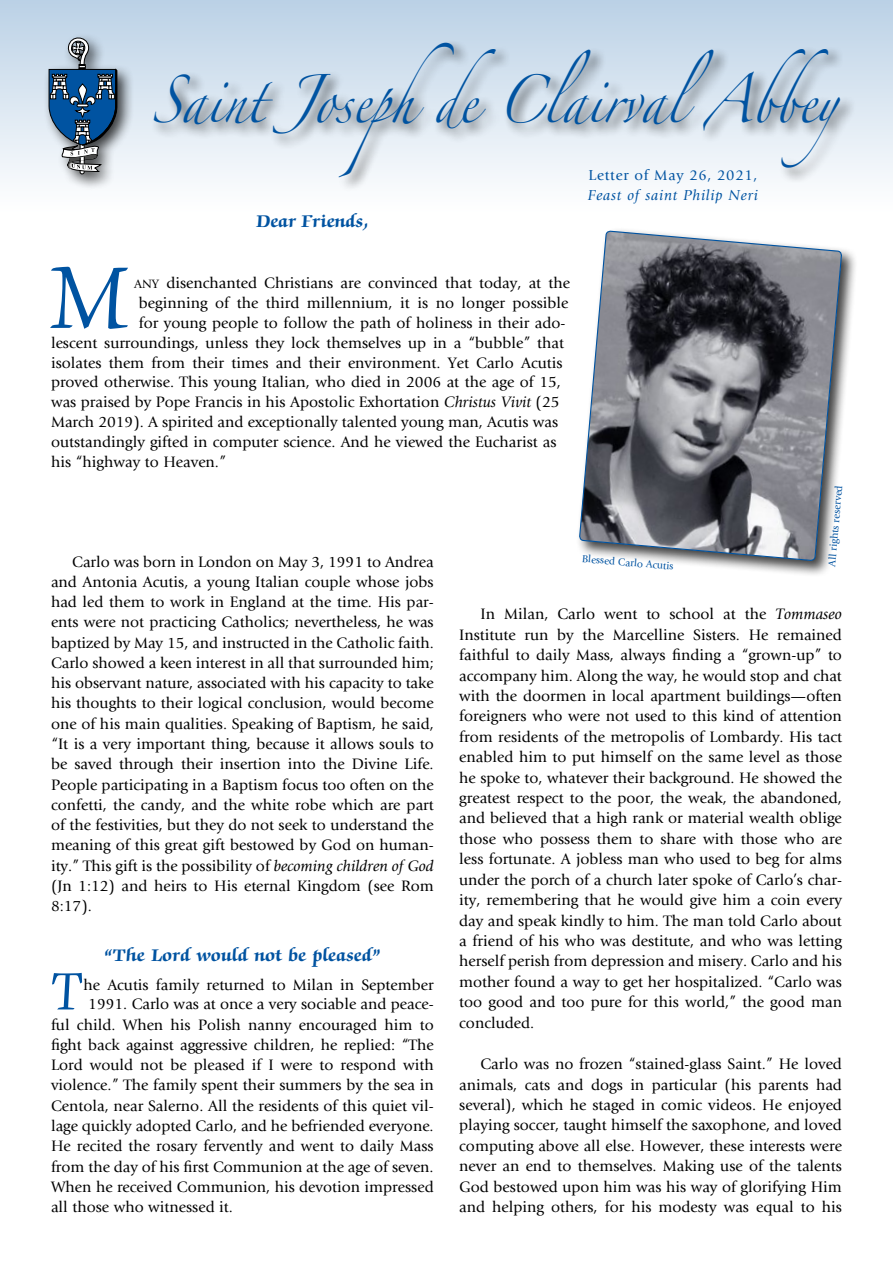
<style>
.page{position:relative;width:893px;height:1263px;background:#fff}
.page>*{position:absolute;margin:0;border:0;box-sizing:border-box;transform-origin:0 0}
.t1{font:101.4px "Zapf Chancery Std";color:#0053a1;scale:.91 1}
.t2{font:60.6px "Zapf Chancery Std";color:#0053a1;scale:.91 1}
.t3{font:43.2px "Zapfino";color:#0053a1;scale:.83 1}
.t4{font:700 19.5px "Zapf Chancery Std";letter-spacing:.015em;color:#0053a1}
.t5{font:15.75px/20.4px "Giovanni";color:#000;text-align:justify}
.t6{font:italic 15px "Giovanni";letter-spacing:.05em;color:#0053a1}
.t7{font:15px "Giovanni";letter-spacing:.05em;color:#0053a1}
.t8{font:10.5px "Giovanni";color:#0053a1}
.s1{font-family:"Giovanni Book SC800";font-size:12.6px}
.s2{font-style:italic}
</style>
<div class="page">
<div style="left:0;top:0;width:893px;height:213px;background:linear-gradient(to bottom,#bbd1e6,#fff)"></div>
<div style="left:151px;top:39px;width:705px;height:154px;background:#000;opacity:.75"></div>
<div style="left:43px;top:33px;width:91px;height:158px;background:#000;opacity:.75"></div>
<svg style="left:49px;top:38px;width:68px;height:136px"></svg>
<div style="left:576px;top:227px;width:282px;height:350px;background:#000;opacity:.75"></div>
<svg style="left:578px;top:230px;width:265px;height:332px"></svg>
<h3 class="t3" style="left:152px;top:82px;width:873px">Saint Josephde ClairvalAbbey</h3>
<p class="t7" style="left:588px;top:167px;width:170px">Letter of May 26, 2021,</p>
<p class="t6" style="left:588px;top:187px;width:172px">Feast of saint Philip Neri</p>
<p class="t4" style="left:256px;top:211px;width:114px">Dear Friends,</p>
<h1 class="t1" style="left:51px;top:245px;width:86px">M</h1>
<p class="t5" style="left:134px;top:273px;width:437px"><span class="s1">any</span> disenchanted Christians are convinced that today, at the</p>
<p class="t5" style="left:139px;top:293px;width:431px">beginning of the third millennium, it is no longer possible</p>
<p class="t5" style="left:139px;top:313px;width:428px">for young people to follow the path of holiness in their ado-</p>
<p class="t5" style="left:51px;top:333px;width:515px">lescent surroundings, unless they lock themselves up in a “bubble” that</p>
<p class="t5" style="left:51px;top:352px;width:513px">isolates them from their times and their environment. Yet Carlo Acutis</p>
<p class="t5" style="left:51px;top:372px;width:511px">proved otherwise. This young Italian, who died in 2006 at the age of 15,</p>
<p class="t5" style="left:51px;top:392px;width:510px">was praised by Pope Francis in his Apostolic Exhortation <span class="s2">Christus Vivit</span> (25</p>
<p class="t5" style="left:51px;top:412px;width:509px">March 2019). A spirited and exceptionally talented young man, Acutis was</p>
<p class="t5" style="left:51px;top:432px;width:507px">outstandingly gifted in computer science. And he viewed the Eucharist as</p>
<p class="t5" style="left:51px;top:451px;width:177px">his “highway to Heaven.”</p>
<p class="t5" style="left:51px;top:551px;width:384px;text-indent:21px">Carlo was born in London on May 3, 1991 to Andrea and Antonia Acutis, a young Italian couple whose jobs had led them to work in England at the time. His par&shy;ents were not practicing Catholics; nevertheless, he was baptized by May 15, and instructed in the Catholic faith.<br>Carlo showed a keen interest in all that surrounded him; his observant nature, associated with his capacity to take his thoughts to their logical conclusion, would become one of his main qualities. Speaking of Baptism, he said, “It is a very important thing, because it allows souls to be saved through their insertion into the Divine Life.<br>People participating in a Baptism focus too often on the confetti, the candy, and the white robe which are part of the festivities, but they do not seek to understand the meaning of this great gift bestowed by God on human&shy;ity.” This gift is the possibility of <span class="s2">becoming children of God </span>(Jn 1:12) and heirs to His eternal Kingdom (see Rom 8:17).</p>
<p class="t4" style="left:105px;top:945px;width:276px">“The Lord would not be pleased”</p>
<h2 class="t2" style="left:51px;top:960px;width:35px">T</h2>
<p class="t5" style="left:84px;top:974px;width:352px">he Acutis family returned to Milan in September</p>
<p class="t5" style="left:88px;top:994px;width:347px">1991. Carlo was at once a very sociable and peace-</p>
<p class="t5" style="left:51px;top:1014px;width:384px">ful child. When his Polish nanny encouraged him to</p>
<p class="t5" style="left:51px;top:1035px;width:384px">fight back against aggressive children, he replied: “The</p>
<p class="t5" style="left:51px;top:1055px;width:384px">Lord would not be pleased if I were to respond with</p>
<p class="t5" style="left:51px;top:1075px;width:384px">violence.” The family spent their summers by the sea in</p>
<p class="t5" style="left:51px;top:1095px;width:384px">Centola, near Salerno. All the residents of this quiet vil-</p>
<p class="t5" style="left:51px;top:1116px;width:384px">lage quickly adopted Carlo, and he befriended everyone.</p>
<p class="t5" style="left:51px;top:1136px;width:384px">He recited the rosary fervently and went to daily Mass</p>
<p class="t5" style="left:51px;top:1156px;width:384px">from the day of his first Communion at the age of seven.</p>
<p class="t5" style="left:51px;top:1176px;width:384px">When he received Communion, his devotion impressed</p>
<p class="t5" style="left:51px;top:1197px;width:183px">all those who witnessed it.</p>
<p class="t8" style="left:582px;top:552px;width:93px;rotate:5deg">Blessed Carlo Acutis</p>
<p class="t8" style="left:826px;top:566px;width:83px;rotate:-85deg">All rights reserved</p>
<p class="t5" style="left:459px;top:604px;width:384px;text-indent:21px">In Milan, Carlo went to school at the <span class="s2">Tommaseo </span>Institute run by the Marcelline Sisters. He remained faithful to daily Mass, always finding a “grown-up” to accompany him. Along the way, he would stop and chat with the doormen in local apartment buildings—often foreigners who were not used to this kind of attention from residents of the metropolis of Lombardy. His tact enabled him to put himself on the same level as those he spoke to, whatever their background. He showed the greatest respect to the poor, the weak, the abandoned, and believed that a high rank or material wealth oblige those who possess them to share with those who are less fortunate. A jobless man who used to beg for alms under the porch of a church later spoke of Carlo’s char&shy;ity, remembering that he would give him a coin every day and speak kindly to him. The man told Carlo about a friend of his who was destitute, and who was letting herself perish from depression and misery. Carlo and his mother found a way to get her hospitalized. “Carlo was too good and too pure for this world,” the good man concluded.</p>
<p class="t5" style="left:459px;top:1054px;width:384px;text-indent:21px">Carlo was no frozen “stained-glass Saint.” He loved animals, cats and dogs in particular (his parents had several), which he staged in comic videos. He enjoyed playing soccer, taught himself the saxophone, and loved computing above all else. However, these interests were never an end to themselves. Making use of the talents God bestowed upon him was his way of glorifying Him and helping others, for his modesty was equal to his</p>
</div>
